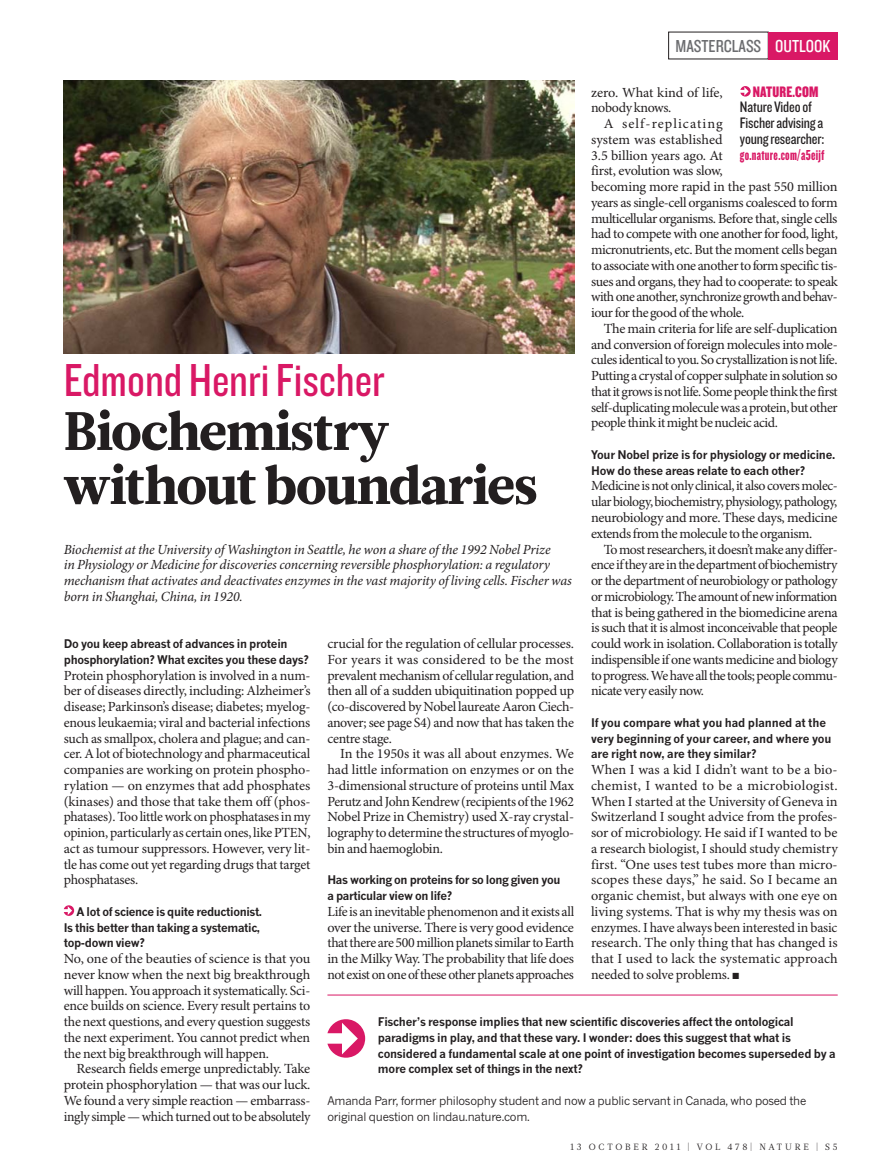
<style>
.page{position:relative;width:893px;height:1174px;background:#fff}
.page>*{position:absolute;margin:0;border:0;box-sizing:border-box;transform-origin:0 0}
.Q_A_HEAD_36{font:900 54px/54px "Glosa Math";letter-spacing:-.01em;color:#231f20}
.Q_A_MAIN_STRAP{font:48px "Knockout 29 Junior Ltweight";color:#d91865}
.t1{font:18px "Knockout 29 Junior Ltweight";color:#6c6d70}
.t2{font:18px "Knockout 29 Junior Ltweight";color:#fff}
.WEB_BOX_TEXT{font:15.75px/15.8px "Knockout 29 Junior Ltweight";letter-spacing:-.01em;color:#231f20}
.WEB_BOX_NATURE{font:15.75px "Knockout 69 Full Liteweight";letter-spacing:.01em;color:#d91865}
.WEB_BOX_TEXT-2{font:15px "Knockout 68 Full Featherwt";letter-spacing:.02em;color:#d91865}
.BODY_INDENT{font:13.95px/15.8px "Minion Pro";letter-spacing:-.03em;color:#231f20;text-align:justify}
.BODY_1ST_PARA{font:13.95px/15.8px "Minion Pro";letter-spacing:-.02em;color:#231f20;text-align:justify}
.Q_A_MAIN_INTRO{font:italic 13.95px/15.8px "Minion Pro";letter-spacing:-.01em;color:#231f20}
.Q_A_QUESTION{font:700 11.7px/15.8px "News Gothic MTOT";letter-spacing:-.02em;color:#231f20}
.Q_A_QUESTION-2{font:11.7px/15.8px "News Gothic MTOT";letter-spacing:-.02em;color:#231f20}
.t3{font:9px "Glosa Math";letter-spacing:.3em;color:#231f20}
</style>
<div class="page">
<svg style="left:64px;top:905px;width:10px;height:11px"></svg>
<hr style="left:327px;top:994px;width:511px;height:1px;background:#d91865">
<svg style="left:327px;top:1019px;width:38px;height:38px"></svg>
<img style="left:64px;top:81px;width:510px;height:272px">
<div style="left:768px;top:32px;width:70px;height:27px;background:#d91865"></div>
<svg style="left:740px;top:86px;width:11px;height:11px"></svg>
<svg style="left:740px;top:87px;width:9px;height:9px"></svg>
<p class="t1" style="left:676px;top:34px;width:87px">MASTERCLASS</p>
<p class="t2" style="left:775px;top:34px;width:57px">OUTLOOK</p>
<p class="WEB_BOX_NATURE" style="left:753px;top:81px;width:67px">NATURE.COM</p>
<p class="WEB_BOX_TEXT" style="left:740px;top:99px;width:86px">Nature Video of<br>Fischer advising a young researcher:</p>
<p class="WEB_BOX_TEXT-2" style="left:740px;top:145px;width:86px">go.nature.com/a5eijf</p>
<p class="BODY_1ST_PARA" style="left:591px;top:85px;width:133px">zero. What kind of life, nobody knows.</p>
<p class="BODY_INDENT" style="left:591px;top:116px;width:248px;text-align:left;text-indent:13px">A self-replicating<br>system was established<br>3.5 billion years ago. At<br>first, evolution was slow,<br>becoming more rapid in the past 550 million years as single-cell organisms coalesced to form multicellular organisms. Before that, single cells had to compete with one another for food, light, micronutrients, etc. But the moment cells began to associate with one another to form specific tis&shy;sues and organs, they had to cooperate: to speak with one another, synchronize growth and behav&shy;iour for the good of the whole.</p>
<p class="BODY_INDENT" style="left:591px;top:321px;width:248px;text-indent:13px">The main criteria for life are self-duplication and conversion of foreign molecules into mole&shy;cules identical to you. So crystallization is not life.<br>Putting a crystal of copper sulphate in solution so that it grows is not life. Some people think the first self-duplicating molecule was a protein, but other people think it might be nucleic acid.</p>
<p class="Q_A_QUESTION" style="left:591px;top:447px;width:246px">Your Nobel prize is for physiology or medicine.<br>How do these areas relate to each other?</p>
<p class="BODY_1ST_PARA" style="left:591px;top:479px;width:248px">Medicine is not only clinical, it also covers molec&shy;ular biology, biochemistry, physiology, pathology, neurobiology and more. These days, medicine extends from the molecule to the organism.</p>
<p class="BODY_INDENT" style="left:591px;top:542px;width:248px;text-indent:13px">To most researchers, it doesn’t make any differ&shy;ence if they are in the department of biochemistry or the department of neurobiology or pathology or microbiology. The amount of new information that is being gathered in the biomedicine arena is such that it is almost inconceivable that people could work in isolation. Collaboration is totally indispensible if one wants medicine and biology to progress. We have all the tools; people commu&shy;nicate very easily now.</p>
<p class="Q_A_QUESTION" style="left:591px;top:714px;width:242px">If you compare what you had planned at the very beginning of your career, and where you are right now, are they similar?</p>
<p class="BODY_1ST_PARA" style="left:591px;top:762px;width:248px">When I was a kid I didn’t want to be a bio&shy;chemist, I wanted to be a microbiologist.<br>When I started at the University of Geneva in Switzerland I sought advice from the profes&shy;sor of microbiology. He said if I wanted to be a research biologist, I should study chemistry first. “One uses test tubes more than micro&shy;scopes these days,” he said. So I became an organic chemist, but always with one eye on living systems. That is why my thesis was on enzymes. I have always been interested in basic research. The only thing that has changed is that I used to lack the systematic approach needed to solve problems. ■</p>
<p class="Q_A_MAIN_STRAP" style="left:64px;top:349px;width:322px">Edmond Henri Fischer</p>
<p class="Q_A_HEAD_36" style="left:64px;top:405px;width:475px">Biochemistry without boundaries</p>
<p class="Q_A_MAIN_INTRO" style="left:64px;top:542px;width:510px">Biochemist at the University of Washington in Seattle, he won a share of the 1992 Nobel Prize<br>in Physiology or Medicine for discoveries concerning reversible phosphorylation: a regulatory mechanism that activates and deactivates enzymes in the vast majority of living cells. Fischer was born in Shanghai, China, in 1920.</p>
<p class="BODY_INDENT" style="left:327px;top:636px;width:248px">crucial for the regulation of cellular processes.<br>For years it was considered to be the most prevalent mechanism of cellular regulation, and then all of a sudden ubiquitination popped up (co-discovered by Nobel laureate Aaron Ciech&shy;anover; see page S4) and now that has taken the centre stage.</p>
<p class="BODY_INDENT" style="left:327px;top:746px;width:248px;text-indent:13px">In the 1950s it was all about enzymes. We had little information on enzymes or on the 3-dimensional structure of proteins until Max Perutz and John Kendrew (recipients of the 1962<br>Nobel Prize in Chemistry) used X-ray crystal&shy;lography to determine the structures of myoglo&shy;bin and haemoglobin.</p>
<p class="Q_A_QUESTION" style="left:327px;top:872px;width:235px">Has working on proteins for so long given you a particular view on life?</p>
<p class="BODY_1ST_PARA" style="left:327px;top:904px;width:248px">Life is an inevitable phenomenon and it exists all over the universe. There is very good evidence that there are 500 million planets similar to Earth in the Milky Way. The probability that life does not exist on one of these other planets approaches</p>
<p class="Q_A_QUESTION" style="left:64px;top:636px;width:247px">Do you keep abreast of advances in protein phosphorylation? What excites you these days?</p>
<p class="BODY_1ST_PARA" style="left:64px;top:668px;width:248px">Protein phosphorylation is involved in a num&shy;ber of diseases directly, including: Alzheimer’s disease; Parkinson’s disease; diabetes; myelog&shy;enous leukaemia; viral and bacterial infections such as smallpox, cholera and plague; and can&shy;cer. A lot of biotechnology and pharmaceutical companies are working on protein phospho&shy;rylation — on enzymes that add phosphates (kinases) and those that take them off (phos&shy;phatases). Too little work on phosphatases in my opinion, particularly as certain ones, like PTEN, act as tumour suppressors. However, very lit&shy;tle has come out yet regarding drugs that target phosphatases.</p>
<p class="Q_A_QUESTION" style="left:64px;top:903px;width:200px;text-indent:13px">A lot of science is quite reductionist.<br>Is this better than taking a systematic, top-down view?</p>
<p class="BODY_1ST_PARA" style="left:64px;top:951px;width:248px">No, one of the beauties of science is that you never know when the next big breakthrough will happen. You approach it systematically. Sci&shy;ence builds on science. Every result pertains to the next questions, and every question suggests the next experiment. You cannot predict when the next big breakthrough will happen.</p>
<p class="BODY_INDENT" style="left:64px;top:1061px;width:248px;text-indent:13px">Research fields emerge unpredictably. Take protein phosphorylation — that was our luck.<br>We found a very simple reaction — embarrass&shy;ingly simple — which turned out to be absolutely</p>
<p class="Q_A_QUESTION" style="left:378px;top:1014px;width:459px">Fischer’s response implies that new scientific discoveries affect the ontological paradigms in play, and that these vary. I wonder: does this suggest that what is considered a fundamental scale at one point of investigation becomes superseded by a more complex set of things in the next?</p>
<p class="Q_A_QUESTION-2" style="left:327px;top:1092px;width:481px">Amanda Parr, former philosophy student and now a public servant in Canada, who posed the original question on lindau.nature.com.</p>
<p class="t3" style="left:570px;top:1141px;width:269px">13 OCTOBER 2011 | VOL 478| NATURE | S5</p>
</div>
